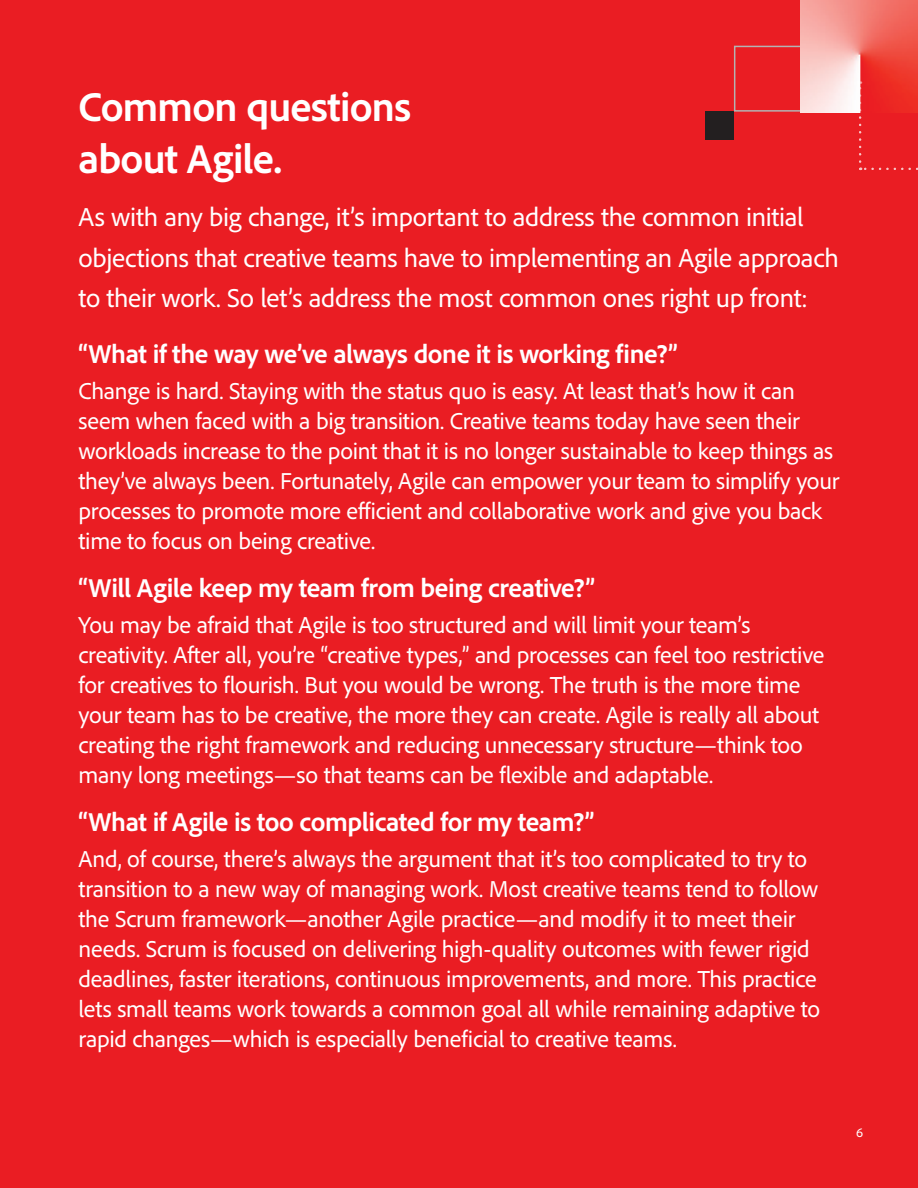
<style>
.page{position:relative;width:918px;height:1188px;background:#ea1d23}
.page>*{position:absolute;margin:0;border:0;box-sizing:border-box;transform-origin:0 0}
.t1{font:700 42px/52.5px "Adobe Clean";letter-spacing:-.02em;color:#fff}
.t2{font:27px/40.5px "Adobe Clean";letter-spacing:-.01em;color:#fff}
.t3{font:700 27px "Adobe Clean";letter-spacing:-.015em;color:#fff}
.t4{font:24px/30px "Adobe Clean";letter-spacing:-.01em;color:#fff}
.t5{font:13.5px "Adobe Clean";color:#fff}
</style>
<div class="page">
<div style="left:705px;top:111px;width:29px;height:29px;background:#231f20"></div>
<div style="left:734px;top:46px;width:69px;height:66px;border:2px solid #b3b3b3"></div>
<img style="left:801px;top:0;width:117px;height:113px">
<svg style="left:860px;top:168px;width:58px;height:2px"></svg>
<svg style="left:859px;top:81px;width:2px;height:81px"></svg>
<h1 class="t1" style="left:78px;top:79px;width:334px">Common questions about Agile.</h1>
<p class="t2" style="left:78px;top:196px;width:762px">As with any big change, it’s important to address the common initial objections that creative teams have to implementing an Agile approach to their work. So let’s address the most common ones right up front:</p>
<p class="t3" style="left:78px;top:336px;width:601px">“What if the way we’ve always done it is working fine?”</p>
<p class="t4" style="left:78px;top:375px;width:762px">Change is hard. Staying with the status quo is easy. At least that’s how it can seem when faced with a big transition. Creative teams today have seen their workloads increase to the point that it is no longer sustainable to keep things as they’ve always been. Fortunately, Agile can empower your team to simplify your processes to promote more efficient and collaborative work and give you back time to focus on being creative.</p>
<p class="t3" style="left:78px;top:570px;width:518px">“Will Agile keep my team from being creative?”</p>
<p class="t4" style="left:78px;top:609px;width:747px">You may be afraid that Agile is too structured and will limit your team’s creativity. After all, you’re “creative types,” and processes can feel too restrictive for creatives to flourish. But you would be wrong. The truth is the more time your team has to be creative, the more they can create. Agile is really all about creating the right framework and reducing unnecessary structure—think too many long meetings—so that teams can be flexible and adaptable.</p>
<p class="t3" style="left:78px;top:804px;width:517px">“What if Agile is too complicated for my team?”</p>
<p class="t4" style="left:78px;top:843px;width:743px">And, of course, there’s always the argument that it’s too complicated to try to transition to a new way of managing work. Most creative teams tend to follow the Scrum framework—another Agile practice—and modify it to meet their needs. Scrum is focused on delivering high-quality outcomes with fewer rigid deadlines, faster iterations, continuous improvements, and more. This practice lets small teams work towards a common goal all while remaining adaptive to rapid changes—which is especially beneficial to creative teams.</p>
<p class="t5" style="left:856px;top:1124px;width:9px">6</p>
</div>
